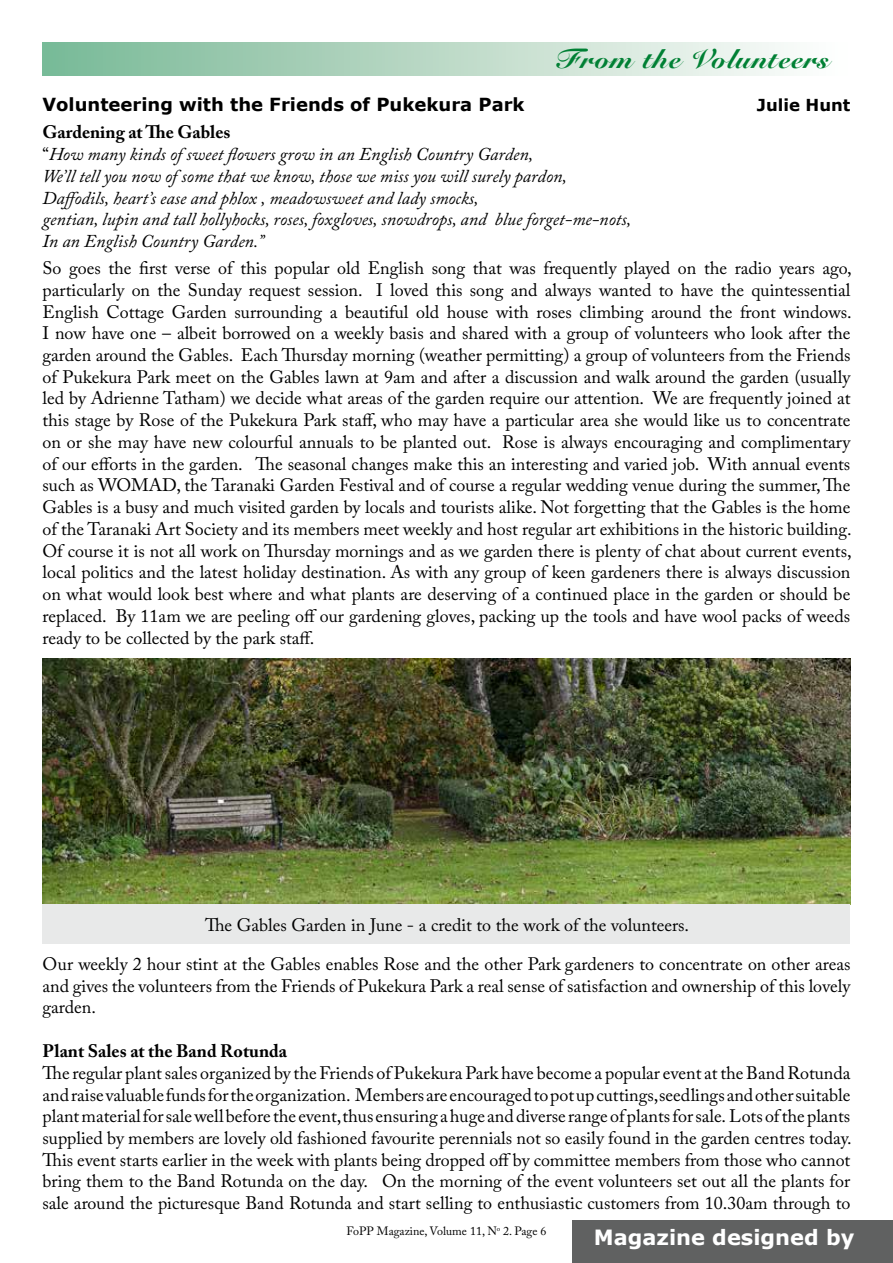
<style>
.page{position:relative;width:893px;height:1263px;background:#fff}
.page>*{position:absolute;margin:0;border:0;box-sizing:border-box;transform-origin:0 0}
.t1{font:900 27px "Snell Roundhand";letter-spacing:.05em;color:#008034}
.t2{font:700 21px "Verdana";color:#fff}
.t3{font:18px/21.8px "Adobe Caslon Pro";color:#000;text-align:justify}
.t4{font:italic 18px/21.8px "Adobe Caslon Pro";color:#000}
.t5{font:700 18px "Verdana";color:#000}
.t6{font:700 18px "Adobe Caslon Pro";color:#000}
.t7{font:700 16.5px "Verdana";color:#000}
.t8{font:12px "Adobe Caslon Pro";color:#000}
.s1{font-weight:700;font-style:normal}
.s2{font-style:normal}
</style>
<div class="page">
<div style="left:572px;top:1220px;width:321px;height:43px;background:#606161"></div>
<div style="left:43px;top:43px;width:807px;height:32px;background:linear-gradient(to right,#78b895,#fffefe)"></div>
<img style="left:43px;top:658px;width:807px;height:246px">
<div style="left:43px;top:904px;width:807px;height:40px;background:#e8e9e9"></div>
<h1 class="t1" style="left:556px;top:43px;width:275px">From the Volunteers</h1>
<p class="t5" style="left:43px;top:93px;width:484px">Volunteering with the Friends of Pukekura Park</p>
<p class="t7" style="left:757px;top:95px;width:95px">Julie Hunt</p>
<p class="t4" style="left:43px;top:121px;width:590px"><span class="s1">Gardening at The Gables<br></span><span class="s2">“</span>How many kinds of sweet flowers grow in an English Country Garden,<br>We’ll tell you now of some that we know, those we miss you will surely pardon, Daffodils, heart’s ease and phlox , meadowsweet and lady smocks,<br>gentian, lupin and tall hollyhocks, roses, foxgloves, snowdrops, and blue forget-me-nots, In an English Country Garden.”</p>
<p class="t3" style="left:43px;top:257px;width:811px">So goes the first verse of this popular old English song that was frequently played on the radio years ago, particularly on the Sunday request session. I loved this song and always wanted to have the quintessential English Cottage Garden surrounding a beautiful old house with roses climbing around the front windows.<br>I now have one – albeit borrowed on a weekly basis and shared with a group of volunteers who look after the garden around the Gables. Each Thursday morning (weather permitting) a group of volunteers from the Friends of Pukekura Park meet on the Gables lawn at 9am and after a discussion and walk around the garden (usually led by Adrienne Tatham) we decide what areas of the garden require our attention. We are frequently joined at this stage by Rose of the Pukekura Park staff, who may have a particular area she would like us to concentrate on or she may have new colourful annuals to be planted out. Rose is always encouraging and complimentary of our efforts in the garden. The seasonal changes make this an interesting and varied job. With annual events such as WOMAD, the Taranaki Garden Festival and of course a regular wedding venue during the summer, The Gables is a busy and much visited garden by locals and tourists alike. Not forgetting that the Gables is the home of the Taranaki Art Society and its members meet weekly and host regular art exhibitions in the historic building.<br>Of course it is not all work on Thursday mornings and as we garden there is plenty of chat about current events, local politics and the latest holiday destination. As with any group of keen gardeners there is always discussion on what would look best where and what plants are deserving of a continued place in the garden or should be replaced. By 11am we are peeling off our gardening gloves, packing up the tools and have wool packs of weeds ready to be collected by the park staff.</p>
<p class="t3" style="left:205px;top:914px;width:486px">The Gables Garden in June - a credit to the work of the volunteers.</p>
<p class="t3" style="left:43px;top:953px;width:809px">Our weekly 2 hour stint at the Gables enables Rose and the other Park gardeners to concentrate on other areas and gives the volunteers from the Friends of Pukekura Park a real sense of satisfaction and ownership of this lovely garden.</p>
<p class="t6" style="left:43px;top:1040px;width:246px">Plant Sales at the Band Rotunda</p>
<p class="t3" style="left:43px;top:1062px;width:811px">The regular plant sales organized by the Friends of Pukekura Park have become a popular event at the Band Rotunda and raise valuable funds for the organization. Members are encouraged to pot up cuttings, seedlings and other suitable plant material for sale well before the event, thus ensuring a huge and diverse range of plants for sale. Lots of the plants supplied by members are lovely old fashioned favourite perennials not so easily found in the garden centres today.<br>This event starts earlier in the week with plants being dropped off by committee members from those who cannot bring them to the Band Rotunda on the day. On the morning of the event volunteers set out all the plants for sale around the picturesque Band Rotunda and start selling to enthusiastic customers from 10.30am through to</p>
<p class="t8" style="left:346px;top:1224px;width:202px">FoPP Magazine, Volume 11, N<sup>o</sup> 2. Page 6</p>
<p class="t2" style="left:594px;top:1224px;width:262px">Magazine designed by</p>
</div>
